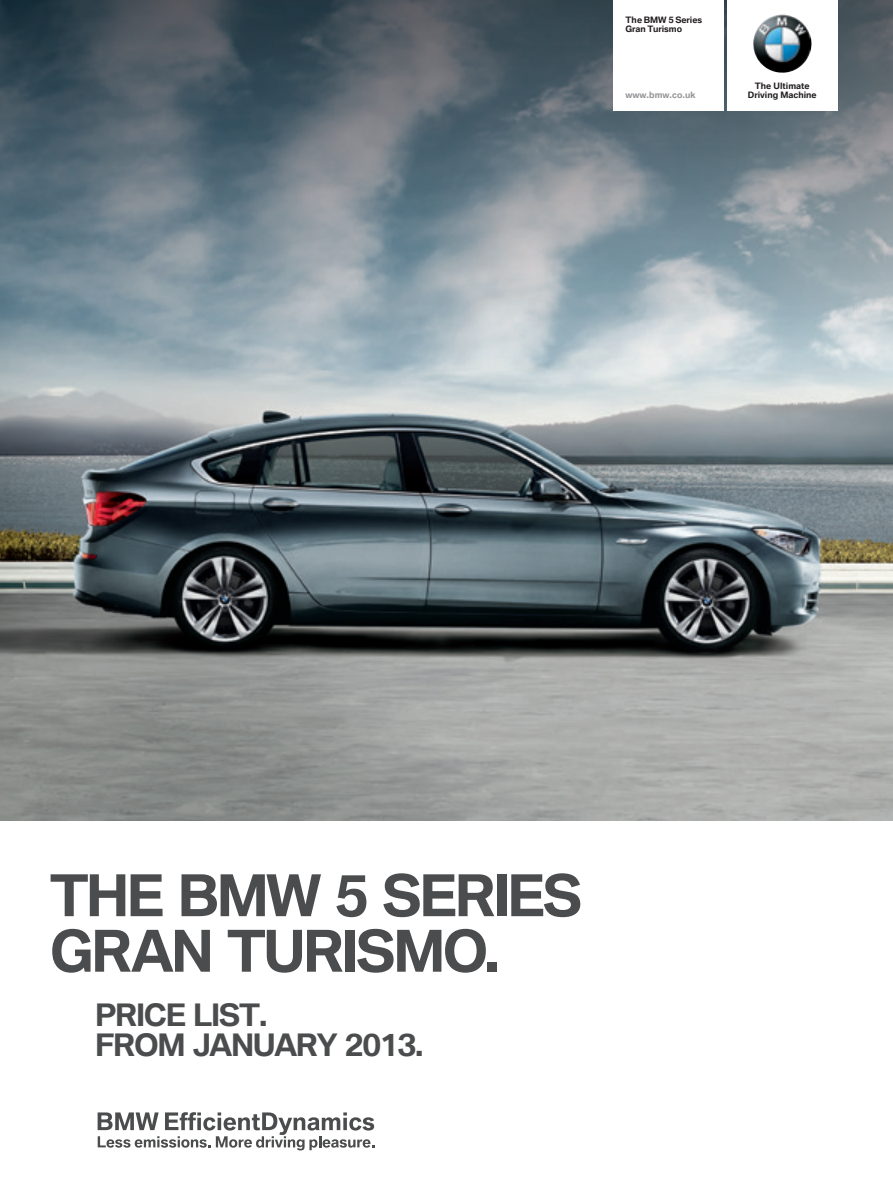
<style>
.page{position:relative;width:893px;height:1191px;background:#fff}
.page>*{position:absolute;margin:0;border:0;box-sizing:border-box;transform-origin:0 0}
.t1{font:700 55.5px/55.5px "BMW Type Global Pro";letter-spacing:-.05em;color:#4b4c4d}
.t2{font:700 30px/30px "BMW Type Global Pro";letter-spacing:-.045em;color:#4b4c4d}
.t3{font:700 8.55px/9.4px "BMW Type Global Pro";color:#231f20;text-align:center}
.t4{font:700 8.55px "BMW Type Global Pro";color:#939598}
</style>
<div class="page">
<img style="left:0;top:0;width:893px;height:821px">
<div style="left:727px;top:0;width:110px;height:111px;background:#fff"></div>
<div style="left:613px;top:0;width:110px;height:111px;background:#fff"></div>
<img style="left:753px;top:14px;width:59px;height:59px">
<svg style="left:98px;top:1112px;width:276px;height:38px"></svg>
<p class="t3" style="left:626px;top:15px;width:78px;text-align:left">The BMW 5 Series<br>Gran Turismo</p>
<p class="t4" style="left:626px;top:90px;width:71px">www.bmw.co.uk</p>
<p class="t3" style="left:748px;top:81px;width:70px">The Ultimate<br>Driving Machine</p>
<h1 class="t1" style="left:50px;top:869px;width:494px">THE BMW 5 Series<br>Gran Turismo.</h1>
<h2 class="t2" style="left:95px;top:1000px;width:330px">price list.<br>from january 2013.</h2>
</div>
